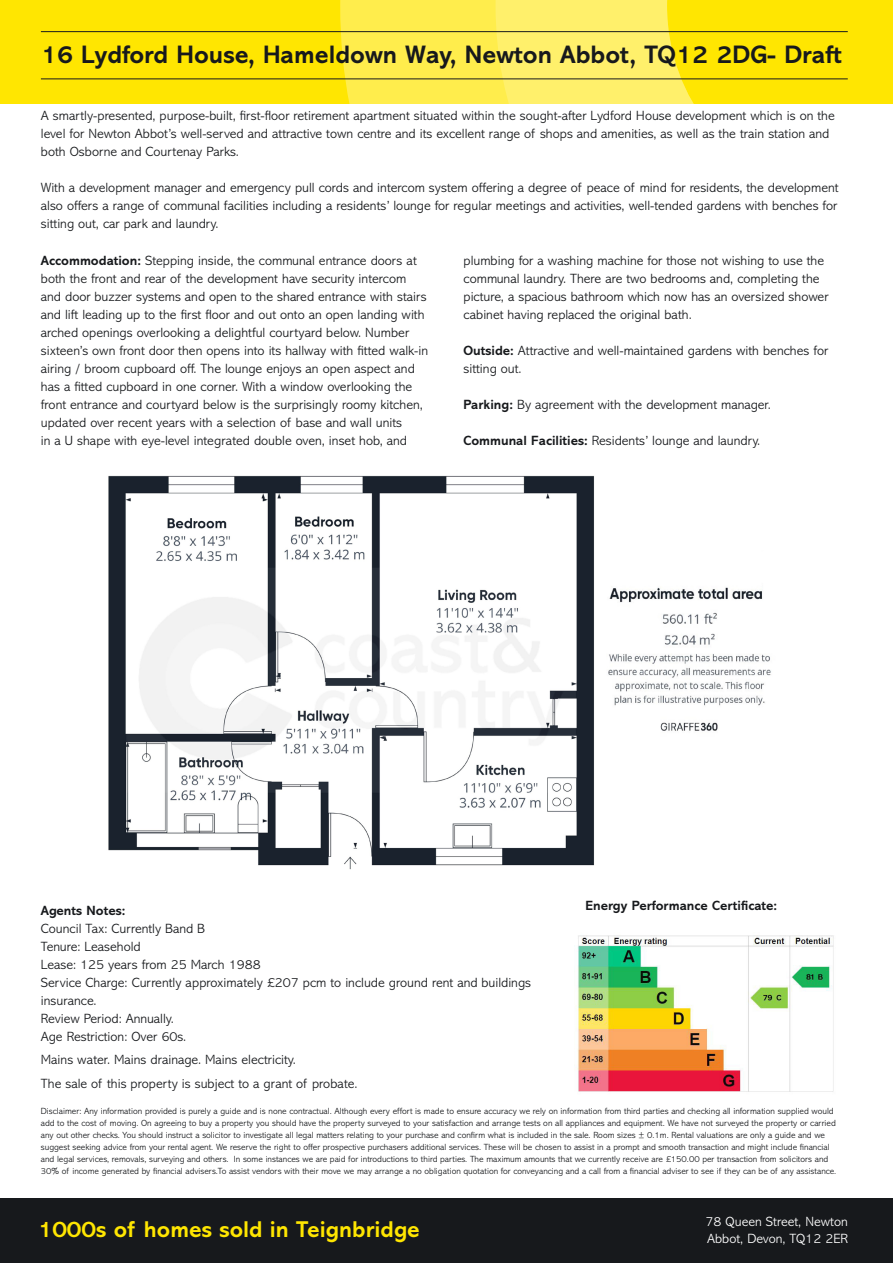
<style>
.page{position:relative;width:893px;height:1263px;background:#fff}
.page>*{position:absolute;margin:0;border:0;box-sizing:border-box;transform-origin:0 0}
.t1{font:700 25.5px "Abadi MT Std";color:#17191c}
.t2{font:700 23.1px "Abadi MT Std";color:#ffe601}
.t3{font:300 13.5px/18px "Abadi MT Std";color:#17191c}
.t4{font:300 13.5px/16.5px "Abadi MT Std";color:#fff}
.t5{font:700 13.5px "Abadi MT Std";color:#17191c}
.t6{font:300 9px/12px "Abadi MT Std";color:#17191c}
.s1{font-weight:700}
</style>
<div class="page">
<div style="left:0;top:0;width:893px;height:104px;background:#ffe601"></div>
<div style="left:340px;top:0;width:481px;height:104px;background:#ffed4c"></div>
<svg style="left:496px;top:0;width:325px;height:104px;background:#fdea3a"></svg>
<div style="left:0;top:1199px;width:893px;height:64px;background:#17191c"></div>
<img style="left:108px;top:475px;width:663px;height:395px">
<hr style="left:41px;top:31px;width:807px;height:1px;background:#17191c">
<hr style="left:41px;top:78px;width:807px;height:1px;background:#17191c">
<img style="left:576px;top:935px;width:258px;height:157px">
<p class="t1" style="left:41px;top:40px;width:802px">16 Lydford House, Hameldown Way, Newton Abbot, TQ12 2DG- Draft</p>
<p class="t3" style="left:41px;top:107px;width:795px">A smartly-presented, purpose-built, first-floor retirement apartment situated within the sought-after Lydford House development which is on the level for Newton Abbot’s well-served and attractive town centre and its excellent range of shops and amenities, as well as the train station and both Osborne and Courtenay Parks.</p>
<p class="t3" style="left:41px;top:179px;width:799px;text-align:justify">With a development manager and emergency pull cords and intercom system offering a degree of peace of mind for residents, the development also offers a range of communal facilities including a residents’ lounge for regular meetings and activities, well-tended gardens with benches for sitting out, car park and laundry.</p>
<p class="t3" style="left:41px;top:252px;width:389px"><span class="s1">Accommodation:</span> Stepping inside, the communal entrance doors at both the front and rear of the development have security intercom and door buzzer systems and open to the shared entrance with stairs and lift leading up to the first floor and out onto an open landing with arched openings overlooking a delightful courtyard below. Number sixteen’s own front door then opens into its hallway with fitted walk-in airing / broom cupboard off. The lounge enjoys an open aspect and has a fitted cupboard in one corner. With a window overlooking the front entrance and courtyard below is the surprisingly roomy kitchen, updated over recent years with a selection of base and wall units<br>in a U shape with eye-level integrated double oven, inset hob, and</p>
<p class="t3" style="left:463px;top:252px;width:367px">plumbing for a washing machine for those not wishing to use the communal laundry. There are two bedrooms and, completing the picture, a spacious bathroom which now has an oversized shower cabinet having replaced the original bath.</p>
<p class="t3" style="left:463px;top:342px;width:366px"><span class="s1">Outside:</span> Attractive and well-maintained gardens with benches for sitting out.</p>
<p class="t3" style="left:463px;top:396px;width:309px"><span class="s1">Parking:</span> By agreement with the development manager.</p>
<p class="t3" style="left:463px;top:432px;width:298px"><span class="s1">Communal Facilities:</span> Residents’ lounge and laundry.</p>
<p class="t5" style="left:585px;top:898px;width:193px">Energy Performance Certificate:</p>
<p class="t3" style="left:41px;top:902px;width:166px"><span class="s1">Agents Notes:<br></span>Council Tax: Currently Band B</p>
<p class="t3" style="left:41px;top:938px;width:101px">Tenure: Leasehold</p>
<p class="t3" style="left:41px;top:956px;width:221px">Lease: 125 years from 25 March 1988</p>
<p class="t3" style="left:41px;top:974px;width:492px">Service Charge: Currently approximately £207 pcm to include ground rent and buildings insurance.</p>
<p class="t3" style="left:41px;top:1010px;width:134px">Review Period: Annually.</p>
<p class="t3" style="left:41px;top:1028px;width:147px">Age Restriction: Over 60s.</p>
<p class="t3" style="left:41px;top:1051px;width:256px">Mains water. Mains drainage. Mains electricity.</p>
<p class="t3" style="left:41px;top:1074px;width:318px">The sale of this property is subject to a grant of probate.</p>
<p class="t6" style="left:41px;top:1105px;width:797px">Disclaimer: Any information provided is purely a guide and is none contractual. Although every effort is made to ensure accuracy we rely on information from third parties and checking all information supplied would add to the cost of moving. On agreeing to buy a property you should have the property surveyed to your satisfaction and arrange tests on all appliances and equipment. We have not surveyed the property or carried any out other checks. You should instruct a solicitor to investigate all legal matters relating to your purchase and confirm what is included in the sale. Room sizes ± 0.1m. Rental valuations are only a guide and we suggest seeking advice from your rental agent. We reserve the right to offer prospective purchasers additional services. These will be chosen to assist in a prompt and smooth transaction and might include financial and legal services, removals, surveying and others. In some instances we are paid for introductions to third parties. The maximum amounts that we currently receive are £150.00 per transaction from solicitors and 30% of income generated by financial advisers.To assist vendors with their move we may arrange a no obligation quotation for conveyancing and a call from a financial adviser to see if they can be of any assistance.</p>
<p class="t2" style="left:38px;top:1216px;width:383px">1000s of homes sold in Teignbridge</p>
<p class="t4" style="left:706px;top:1214px;width:144px">78 Queen Street, Newton<br>Abbot, Devon, TQ12 2ER</p>
</div>
